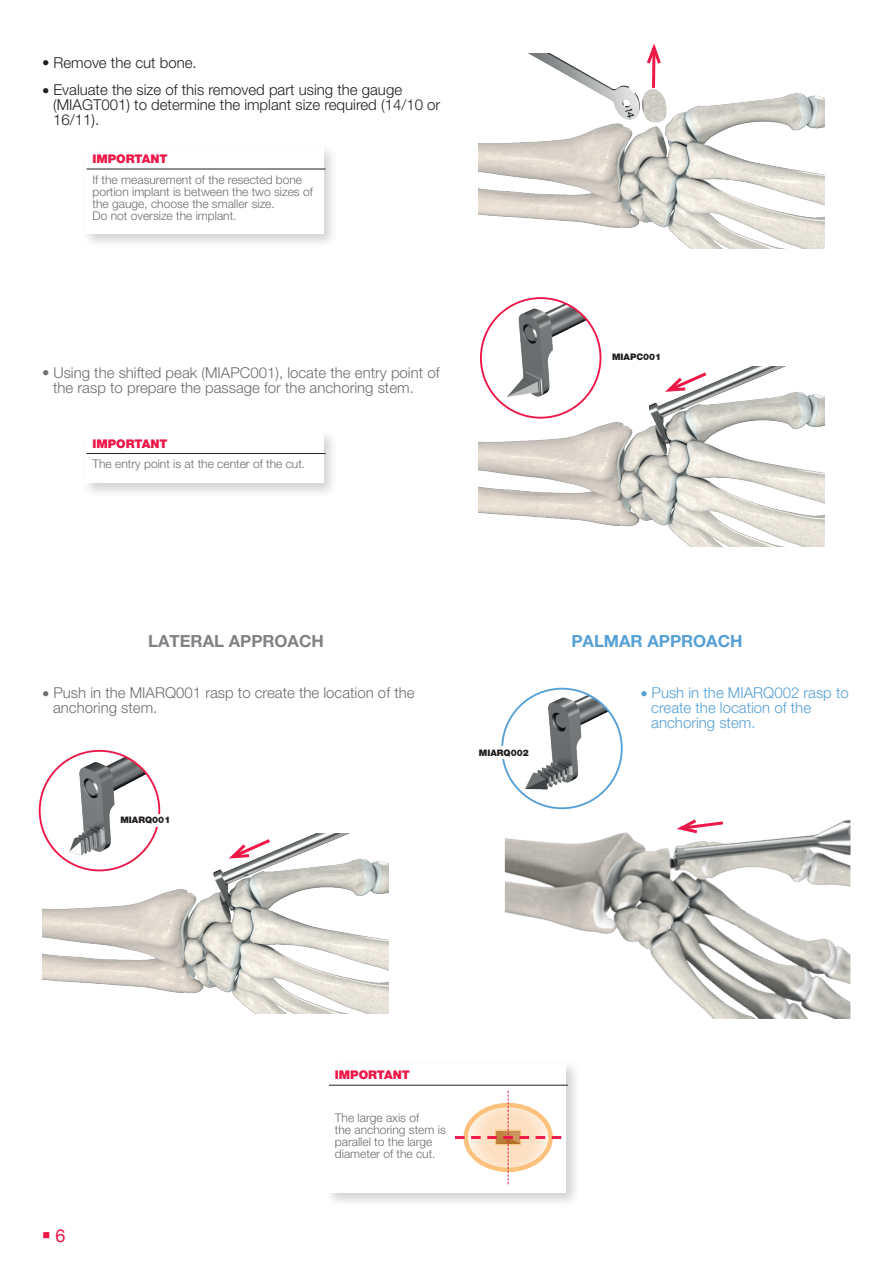
<style>
.page{position:relative;width:893px;height:1263px;background:#fff}
.page>*{position:absolute;margin:0;border:0;box-sizing:border-box;transform-origin:0 0}
.t1{font:18px "Helvetica Neue";color:#ed1748}
.t2{font:700 16.8px "Helvetica Neue LT Pro";color:#808285}
.t3{font:700 16.8px "Helvetica Neue LT Pro";color:#56a0d5}
.Body_tableau{font:300 15px/15px "Helvetica Neue LT Pro";color:#6c6d70}
.Body_tableau-2{font:300 15px/15px "Helvetica Neue LT Pro";color:#231f20}
.Body_tableau-3{font:300 15px/15px "Helvetica Neue LT Pro";color:#56a0d5}
.t4{font:300 12px/12px "Helvetica Neue LT Pro";color:#6c6d70}
.t5{font:900 12px "Helvetica Neue LT Pro";color:#ed1748}
.t6{font:900 9px "Helvetica Neue LT Pro";color:#231f20}
</style>
<div class="page">
<img style="left:479px;top:367px;width:345px;height:180px">
<img style="left:43px;top:834px;width:345px;height:180px">
<img style="left:505px;top:784px;width:345px;height:235px">
<img style="left:499px;top:298px;width:101px;height:104px">
<div style="left:480px;top:297px;width:121px;height:122px;border:2px solid #ed1748;border-radius:50%"></div>
<img style="left:518px;top:689px;width:104px;height:107px">
<img style="left:60px;top:751px;width:99px;height:116px">
<div style="left:82px;top:428px;width:257px;height:70px;background:#231f20;opacity:.2"></div>
<div style="left:85px;top:431px;width:238px;height:52px;background:#fff"></div>
<hr style="left:87px;top:453px;width:238px;height:1px;background:#231f20">
<div style="left:324px;top:1060px;width:257px;height:148px;background:#231f20;opacity:.2"></div>
<div style="left:327px;top:1063px;width:239px;height:130px;background:#fff"></div>
<hr style="left:329px;top:1085px;width:239px;height:1px;background:#231f20">
<svg style="left:455px;top:1091px;width:106px;height:93px"></svg>
<svg style="left:661px;top:370px;width:49px;height:24px"></svg>
<svg style="left:225px;top:836px;width:48px;height:25px"></svg>
<svg style="left:672px;top:817px;width:54px;height:18px"></svg>
<img style="left:479px;top:54px;width:345px;height:194px">
<div style="left:82px;top:144px;width:257px;height:104px;background:#231f20;opacity:.2"></div>
<div style="left:85px;top:147px;width:238px;height:86px;background:#fff"></div>
<hr style="left:87px;top:169px;width:238px;height:1px;background:#231f20">
<svg style="left:644px;top:43px;width:19px;height:48px"></svg>
<div style="left:479px;top:746px;width:65px;height:13px;background:#fff"></div>
<div style="left:120px;top:814px;width:66px;height:13px;background:#fff"></div>
<p class="Body_tableau-2" style="left:43px;top:54px;width:156px">● Remove the cut bone.</p>
<p class="Body_tableau-2" style="left:53px;top:82px;width:389px;text-indent:-11px">● Evaluate the size of this removed part using the gauge (MIAGT001) to determine the implant size required (14/10 or<br>16/11).</p>
<p class="t5" style="left:93px;top:152px;width:76px">IMPORTANT</p>
<p class="t4" style="left:93px;top:173px;width:222px">If the measurement of the resected bone portion implant is between the two sizes of the gauge, choose the smaller size.</p>
<p class="t4" style="left:93px;top:209px;width:146px">Do not oversize the implant.</p>
<p class="Body_tableau" style="left:53px;top:364px;width:388px;text-indent:-11px">● Using the shifted peak (MIAPC001), locate the entry point of the rasp to prepare the passage for the anchoring stem.</p>
<p class="t5" style="left:93px;top:436px;width:76px">IMPORTANT</p>
<p class="t4" style="left:93px;top:458px;width:214px">The entry point is at the center of the cut.</p>
<p class="t6" style="left:612px;top:351px;width:51px">MIAPC001</p>
<p class="t2" style="left:148px;top:630px;width:177px">LATERAL APPROACH</p>
<p class="t3" style="left:571px;top:630px;width:173px">PALMAR APPROACH</p>
<p class="Body_tableau" style="left:53px;top:685px;width:363px;text-indent:-11px">● Push in the MIARQ001 rasp to create the location of the anchoring stem.</p>
<p class="Body_tableau-3" style="left:651px;top:685px;width:199px;text-indent:-11px">● Push in the MIARQ002 rasp to create the location of the anchoring stem.</p>
<p class="t6" style="left:120px;top:815px;width:51px">MIARQ001</p>
<h1 class="t1" style="left:43px;top:1225px;width:24px">■ 6</h1>
<p class="t6" style="left:479px;top:747px;width:51px">MIARQ002</p>
<p class="t5" style="left:335px;top:1068px;width:76px">IMPORTANT</p>
<p class="t4" style="left:335px;top:1111px;width:86px">The large axis of</p>
<p class="t4" style="left:335px;top:1123px;width:112px">the anchoring stem is parallel to the large diameter of the cut.</p>
</div>
